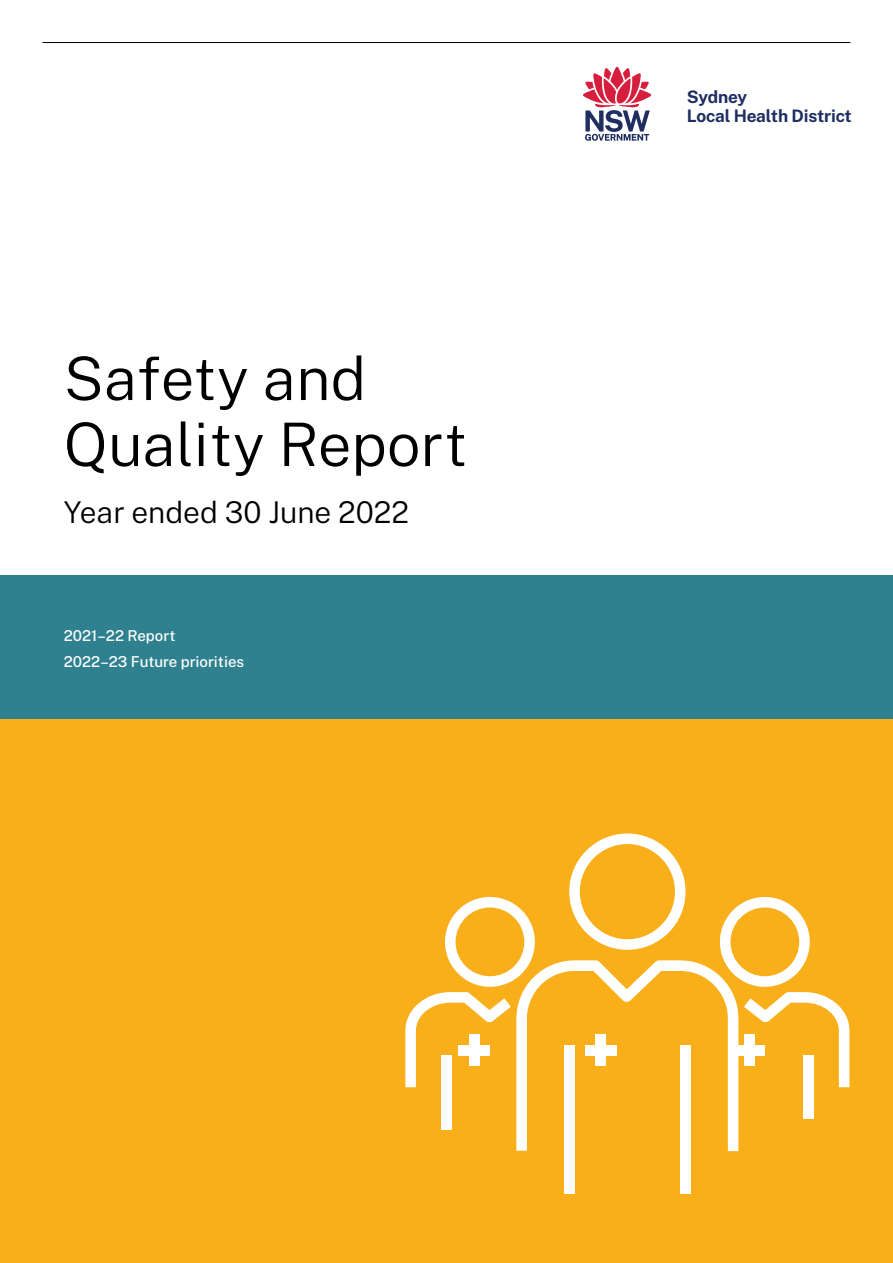
<style>
.page{position:relative;width:893px;height:1263px;background:#fff}
.page>*{position:absolute;margin:0;border:0;box-sizing:border-box;transform-origin:0 0}
.t1{font:300 60px/66px "Public Sans";color:#000}
.t2{font:300 30px "Public Sans";color:#000}
.t3{font:700 17.25px/19.5px "Public Sans";letter-spacing:-.01em;color:#1f2e61}
.t4{font:500 15px/26.2px "Public Sans";color:#fff}
</style>
<div class="page">
<div style="left:0;top:719px;width:893px;height:544px;background:#f8af19"></div>
<div style="left:0;top:575px;width:893px;height:144px;background:#2f818f"></div>
<hr style="left:43px;top:42px;width:807px;height:1px;background:#000">
<svg style="left:583px;top:67px;width:68px;height:74px"></svg>
<div style="left:564px;top:1045px;width:10px;height:148px;background:#fff"></div>
<div style="left:680px;top:1045px;width:11px;height:148px;background:#fff"></div>
<svg style="left:405px;top:833px;width:444px;height:318px"></svg>
<div style="left:803px;top:1056px;width:11px;height:63px;background:#fff"></div>
<div style="left:596px;top:1034px;width:10px;height:32px;background:#fff"></div>
<div style="left:585px;top:1045px;width:32px;height:11px;background:#fff"></div>
<div style="left:469px;top:1034px;width:10px;height:32px;background:#fff"></div>
<div style="left:458px;top:1045px;width:32px;height:11px;background:#fff"></div>
<div style="left:744px;top:1034px;width:10px;height:32px;background:#fff"></div>
<div style="left:733px;top:1045px;width:32px;height:11px;background:#fff"></div>
<h1 class="t1" style="left:64px;top:342px;width:405px">Safety and<br>Quality Report</h1>
<h2 class="t2" style="left:64px;top:490px;width:347px">Year ended 30 June 2022</h2>
<p class="t4" style="left:64px;top:622px;width:182px">2021–22 Report<br>2022–23 Future priorities</p>
<p class="t3" style="left:687px;top:86px;width:167px">Sydney<br>Local Health District</p>
</div>
